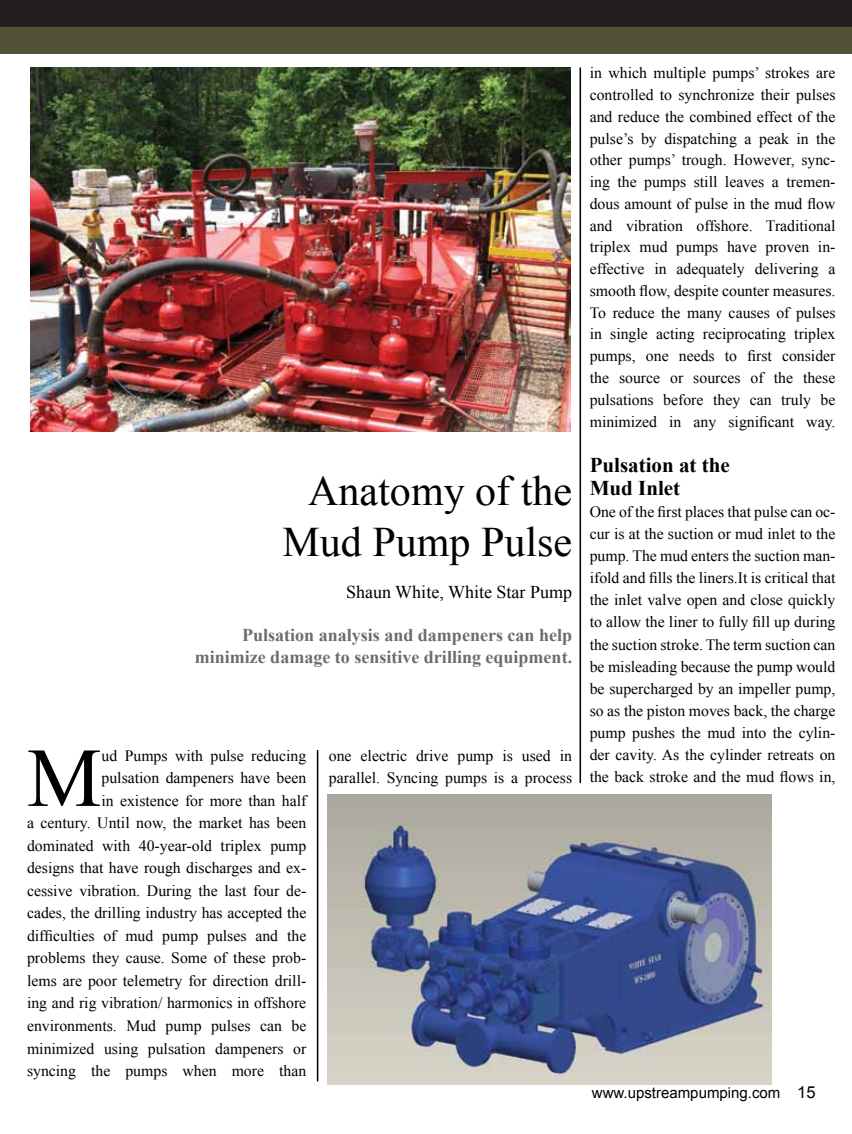
<style>
.page{position:relative;width:852px;height:1134px;background:#fff}
.page>*{position:absolute;margin:0;border:0;box-sizing:border-box;transform-origin:0 0}
.t1{font:83.7px "Times New Roman";color:#000}
.t2{font:42px/50.4px "Times New Roman";color:#000;text-align:right}
.t3{font:700 21px/22.5px "Times New Roman";color:#000}
.t4{font:700 18px/21.6px "Times New Roman";color:#6b6c6f;text-align:right}
.t5{font:18px "Times New Roman";color:#000}
.t6{font:15.75px/21.8px "Times New Roman";color:#000;text-align:justify}
.t7{font:15px "Arial";color:#000}
.s1{font-size:16.5px}
</style>
<div class="page">
<div style="left:0;top:0;width:851px;height:27px;background:#231f20"></div>
<div style="left:0;top:27px;width:851px;height:27px;background:#535236"></div>
<img style="left:30px;top:68px;width:540px;height:363px">
<img style="left:327px;top:795px;width:443px;height:289px">
<hr style="left:316px;top:750px;width:2px;height:332px;background:#000">
<hr style="left:579px;top:68px;width:1px;height:715px;background:#000">
<h2 class="t2" style="left:282px;top:466px;width:291px">Anatomy of the<br>Mud Pump Pulse</h2>
<p class="t5" style="left:346px;top:580px;width:227px">Shaun White, White Star Pump</p>
<p class="t4" style="left:195px;top:624px;width:379px">Pulsation analysis and dampeners can help minimize damage to sensitive drilling equipment.</p>
<p class="t6" style="left:27px;top:744px;width:281px;line-height:22.5px;text-align:right">ud Pumps with pulse reducing<br>pulsation dampeners have been<br>in existence for more than half<br>a century. Until now, the market has been dominated with 40-year-old triplex pump designs that have rough discharges and ex&shy;cessive vibration. During the last four de&shy;cades, the drilling industry has accepted the difficulties of mud pump pulses and the problems they cause. Some of these prob&shy;lems are poor telemetry for direction drill&shy;ing and rig vibration/ harmonics in offshore environments. Mud pump pulses can be minimized using pulsation dampeners or syncing the pumps when more than</p>
<p class="t6" style="left:328px;top:744px;width:245px;line-height:22.5px">one electric drive pump is used in parallel. Syncing pumps is a process</p>
<h1 class="t1" style="left:27px;top:722px;width:76px">M</h1>
<p class="t6" style="left:589px;top:62px;width:247px">in which multiple pumps’ strokes are controlled to synchronize their pulses and reduce the combined effect of the pulse’s by dispatching a peak in the other pumps’ trough. However, sync&shy;ing the pumps still leaves a tremen&shy;dous amount of pulse in the mud flow and vibration offshore. Traditional triplex mud pumps have proven in&shy;effective in adequately delivering a smooth flow, despite counter measures.<br>To reduce the many causes of pulses in single acting reciprocating triplex pumps, one needs to first consider the source or sources of the these pulsations before they can truly be minimized in any significant way.</p>
<h3 class="t3" style="left:589px;top:453px;width:142px">Pulsation at the<br>Mud Inlet</h3>
<p class="t6" style="left:589px;top:500px;width:247px;line-height:22.2px">One of the first places that pulse can oc&shy;cur is at the suction or mud inlet to the pump. The mud enters the suction man&shy;ifold and fills the liners.It is critical that the inlet valve open and close quickly to allow the liner to fully fill up during the suction stroke. The term suction can be misleading because the pump would be supercharged by an impeller pump, so as the piston moves back, the charge pump pushes the mud into the cylin&shy;der cavity. As the cylinder retreats on the back stroke and the mud flows in,</p>
<p class="t7" style="left:591px;top:1083px;width:225px">www.upstreampumping.com <span class="s1">15</span></p>
</div>
